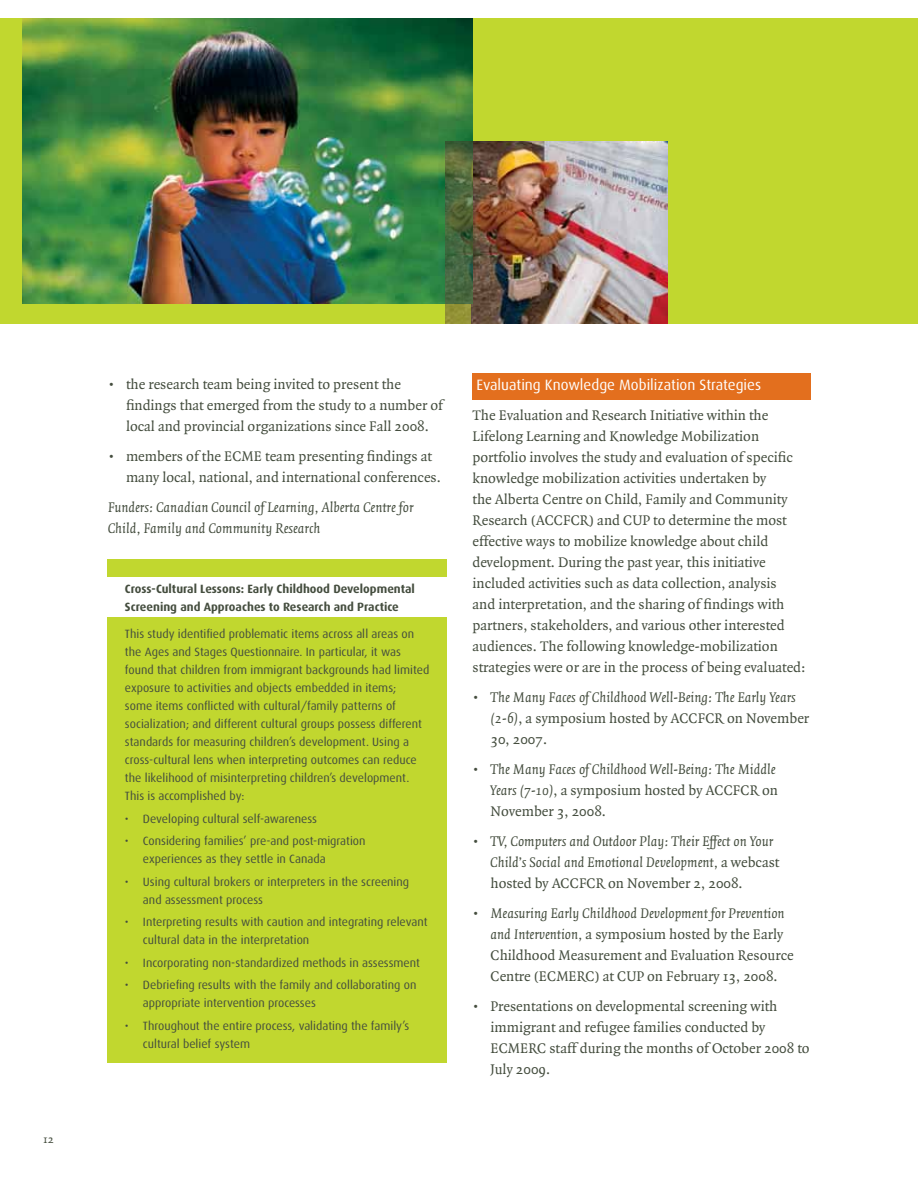
<style>
.page{position:relative;width:918px;height:1188px;background:#fff}
.page>*{position:absolute;margin:0;border:0;box-sizing:border-box;transform-origin:0 0}
.t1{font:15px/21px "Quadraat";color:#444d3e}
.t2{font:italic 15px/21px "Quadraat";color:#444d3e}
.t3{font:15px "Dax";color:#fff}
.t4{font:12px/18px "Dax";color:#444d3e}
.t5{font:700 12px/18px "Dax";color:#444d3e}
.t6{font:12px "Quadraat";color:#444d3e}
.s1{font-style:normal}
.s2{font-style:italic}
</style>
<div class="page">
<div style="left:0;top:18px;width:918px;height:305px;background:#c1d72f"></div>
<img style="left:446px;top:142px;width:221px;height:181px">
<img style="left:22px;top:18px;width:450px;height:285px">
<div style="left:472px;top:374px;width:339px;height:26px;background:#e36f1e"></div>
<div style="left:108px;top:560px;width:339px;height:504px;background:#c1d72f"></div>
<div style="left:101px;top:578px;width:352px;height:39px;background:#fff"></div>
<p class="t6" style="left:43px;top:1133px;width:12px">12</p>
<p class="t1" style="left:126px;top:374px;width:319px;text-indent:-18px">• the research team being invited to present the findings that emerged from the study to a number of local and provincial organizations since Fall 2008.</p>
<p class="t1" style="left:126px;top:446px;width:317px;text-indent:-18px">• members of the ECME team presenting findings at many local, national, and international conferences.</p>
<p class="t2" style="left:108px;top:497px;width:307px">Funders: Canadian Council of Learning, Alberta Centre for<br>Child, Family and Community Research</p>
<p class="t5" style="left:125px;top:580px;width:292px">Cross-Cultural Lessons: Early Childhood Developmental<br>Screening and Approaches to Research and Practice</p>
<p class="t4" style="left:125px;top:625px;width:306px">This study identified problematic items across all areas on the Ages and Stages Questionnaire. In particular, it was found that children from immigrant backgrounds had limited exposure to activities and objects embedded in items;<br>some items conflicted with cultural/family patterns of socialization; and different cultural groups possess different standards for measuring children’s development. Using a cross-cultural lens when interpreting outcomes can reduce the likelihood of misinterpreting children’s development.<br>This is accomplished by:</p>
<p class="t4" style="left:125px;top:810px;width:194px">• Developing cultural self-awareness</p>
<p class="t4" style="left:143px;top:832px;width:224px;text-indent:-18px">• Considering families’ pre-and post-migration experiences as they settle in Canada</p>
<p class="t4" style="left:143px;top:873px;width:268px;text-indent:-18px">• Using cultural brokers or interpreters in the screening and assessment process</p>
<p class="t4" style="left:143px;top:913px;width:286px;text-indent:-18px">• Interpreting results with caution and integrating relevant cultural data in the interpretation</p>
<p class="t4" style="left:125px;top:954px;width:297px">• Incorporating non-standardized methods in assessment</p>
<p class="t4" style="left:143px;top:976px;width:275px;text-indent:-18px">• Debriefing results with the family and collaborating on appropriate intervention processes</p>
<p class="t4" style="left:143px;top:1017px;width:268px;text-indent:-18px">• Throughout the entire process, validating the family’s cultural belief system</p>
<p class="t3" style="left:477px;top:376px;width:286px">Evaluating Knowledge Mobilization Strategies</p>
<p class="t1" style="left:472px;top:405px;width:334px">The Evaluation and Research Initiative within the Lifelong Learning and Knowledge Mobilization portfolio involves the study and evaluation of specific knowledge mobilization activities undertaken by<br>the Alberta Centre on Child, Family and Community Research (ACCFCR) and CUP to determine the most effective ways to mobilize knowledge about child development. During the past year, this initiative included activities such as data collection, analysis<br>and interpretation, and the sharing of findings with partners, stakeholders, and various other interested audiences. The following knowledge-mobilization strategies were or are in the process of being evaluated:</p>
<p class="t2" style="left:490px;top:687px;width:320px;text-indent:-18px"><span class="s1">•</span> The Many Faces of Childhood Well-Being: The Early Years (2-6)<span class="s1">, a symposium hosted by ACCFCR on November<br>30, 2007.</span></p>
<p class="t2" style="left:490px;top:759px;width:289px;text-indent:-18px"><span class="s1">•</span> The Many Faces of Childhood Well-Being: The Middle<br>Years (7-10)<span class="s1">, a symposium hosted by ACCFCR on<br>November 3, 2008.</span></p>
<p class="t2" style="left:490px;top:831px;width:290px;text-indent:-18px"><span class="s1">•</span> TV, Computers and Outdoor Play: Their Effect on Your<br>Child’s Social and Emotional Development, <span class="s1">a webcast hosted by ACCFCR on November 2, 2008.</span></p>
<p class="t1" style="left:490px;top:903px;width:305px;text-indent:-18px">• <span class="s2">Measuring Early Childhood Development for Prevention and Intervention,</span> a symposium hosted by the Early Childhood Measurement and Evaluation Resource Centre (ECMERC) at CUP on February 13, 2008.</p>
<p class="t1" style="left:490px;top:996px;width:321px;text-indent:-18px">• Presentations on developmental screening with immigrant and refugee families conducted by ECMERC staff during the months of October 2008 to July 2009.</p>
</div>
